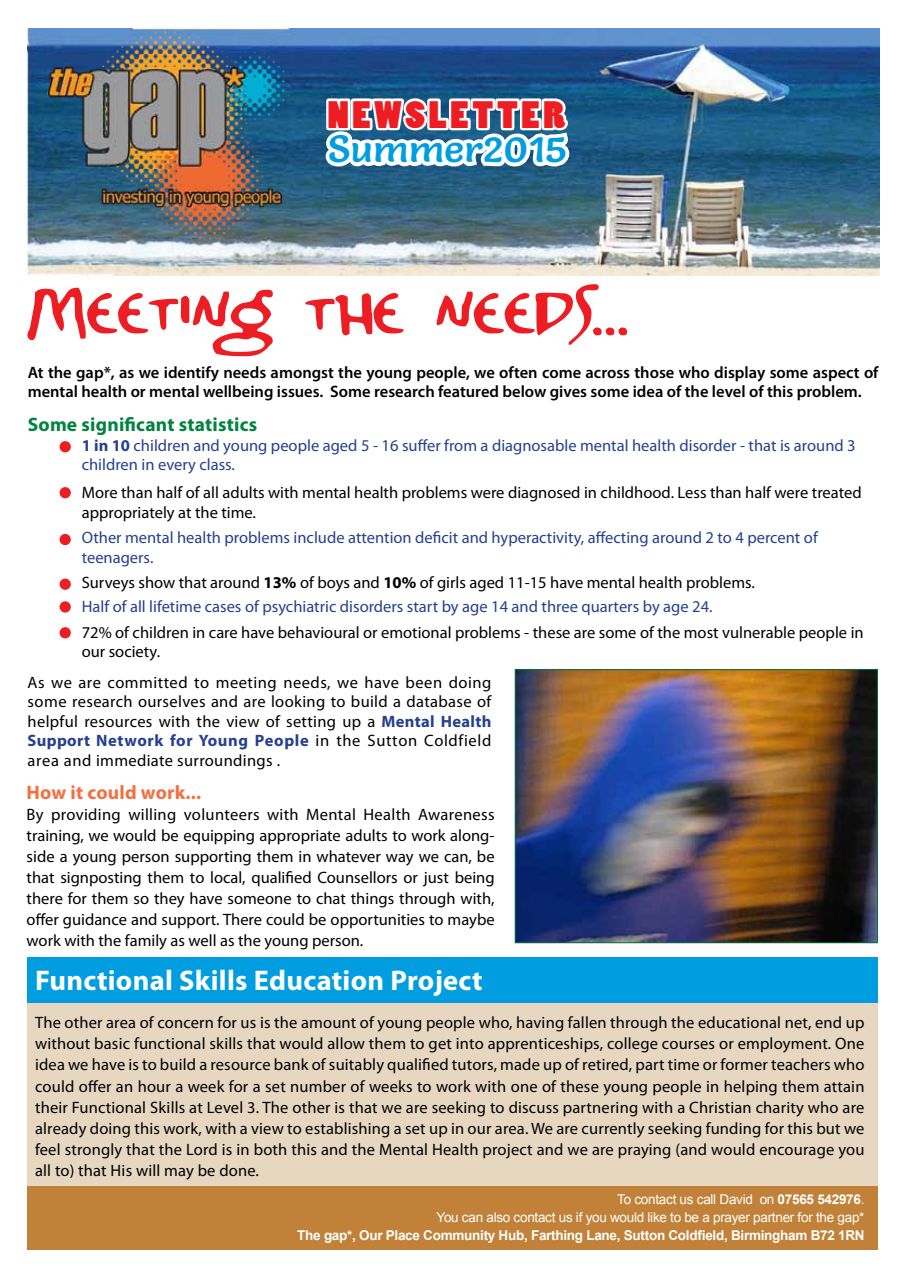
<style>
.page{position:relative;width:902px;height:1272px;background:#fff}
.page>*{position:absolute;margin:0;border:0;box-sizing:border-box;transform-origin:0 0}
.t1{font:84px "Corinthian";letter-spacing:-.01em;color:#ed1d24;scale:1.08 1}
.t2{font:37.5px "Salsa";color:#009de1;scale:1.08 1}
.t3{font:35.7px "Poplar Std";letter-spacing:.085em;color:#ed1d24;scale:1.22 1}
.t4{font:700 28.5px "Myriad Pro";letter-spacing:.01em;color:#fff}
.t5{font:700 19.5px "Myriad Pro";letter-spacing:.01em;color:#008340}
.t6{font:700 19.5px "Myriad Pro";letter-spacing:.01em;color:#f3703f}
.t7{font:16.5px/21px "Myriad Pro";color:#000;text-align:justify}
.t8{font:16.5px/19.8px "Myriad Pro";color:#25408f}
.t9{font:600 16.5px/19.5px "Myriad Pro";color:#000}
.t10{font:13.5px/18px "Arial";letter-spacing:-.02em;color:#fff;text-align:right}
.t11{font:700 13.5px "Arial";letter-spacing:-.02em;color:#fff}
.s1{font-weight:700}
.s2{color:#000}
.s3{font-weight:700;color:#000}
.s4{font-weight:700;color:#25408f}
</style>
<div class="page">
<div style="left:27px;top:1002px;width:850px;height:187px;background:#e7d7c1"></div>
<div style="left:27px;top:957px;width:850px;height:46px;background:#009de1"></div>
<img style="left:27px;top:29px;width:852px;height:246px">
<div style="left:27px;top:1186px;width:850px;height:63px;background:#c18138"></div>
<svg style="left:319px;top:28px;width:256px;height:182px"></svg>
<img style="left:40px;top:30px;width:253px;height:213px">
<img style="left:516px;top:671px;width:359px;height:270px">
<div style="left:514px;top:669px;width:363px;height:274px;border:1px solid #00713b"></div>
<div style="left:60px;top:441px;width:11px;height:11px;background:#ed1d24;border-radius:50%"></div>
<div style="left:60px;top:487px;width:11px;height:11px;background:#ed1d24;border-radius:50%"></div>
<div style="left:60px;top:534px;width:11px;height:11px;background:#ed1d24;border-radius:50%"></div>
<div style="left:60px;top:578px;width:11px;height:12px;background:#ed1d24;border-radius:50%"></div>
<div style="left:60px;top:601px;width:11px;height:11px;background:#ed1d24;border-radius:50%"></div>
<div style="left:60px;top:627px;width:11px;height:11px;background:#ed1d24;border-radius:50%"></div>
<h3 class="t3" style="left:328px;top:95px;width:196px">NEWSLETTER</h3>
<h2 class="t2" style="left:328px;top:126px;width:223px">Summer2015</h2>
<h1 class="t1" style="left:27px;top:247px;width:559px">Meeting the needs...</h1>
<p class="t9" style="left:28px;top:362px;width:852px">At the gap*, as we identify needs amongst the young people, we often come across those who display some aspect of mental health or mental wellbeing issues. Some research featured below gives some idea of the level of this problem.</p>
<p class="t5" style="left:28px;top:411px;width:231px">Some significant statistics</p>
<p class="t8" style="left:82px;top:435px;width:775px"><span class="s1">1 in 10</span> children and young people aged 5 - 16 suffer from a diagnosable mental health disorder - that is around 3 children in every class.</p>
<p class="t7" style="left:82px;top:482px;width:781px;line-height:19.8px">More than half of all adults with mental health problems were diagnosed in childhood. Less than half were treated appropriately at the time.</p>
<p class="t8" style="left:82px;top:527px;width:737px">Other mental health problems include attention deficit and hyperactivity, affecting around 2 to 4 percent of teenagers.</p>
<p class="t8" style="left:82px;top:569px;width:674px;line-height:24.3px"><span class="s2">Surveys show that around</span> <span class="s3">13%</span> <span class="s2">of boys and</span> <span class="s3">10%</span> <span class="s2">of girls aged 11-15 have mental health problems.<br></span>Half of all lifetime cases of psychiatric disorders start by age 14 and three quarters by age 24.</p>
<p class="t7" style="left:82px;top:622px;width:783px;line-height:19.8px">72% of children in care have behavioural or emotional problems - these are some of the most vulnerable people in our society.</p>
<p class="t7" style="left:28px;top:672px;width:465px;line-height:19.5px">As we are committed to meeting needs, we have been doing some research ourselves and are looking to build a database of helpful resources with the view of setting up a <span class="s4">Mental Health Support Network for Young People</span> in the Sutton Coldfield area and immediate surroundings .</p>
<p class="t6" style="left:27px;top:779px;width:176px">How it could work...</p>
<p class="t7" style="left:27px;top:803px;width:469px">By providing willing volunteers with Mental Health Awareness training, we would be equipping appropriate adults to work along&shy;side a young person supporting them in whatever way we can, be that signposting them to local, qualified Counsellors or just being there for them so they have someone to chat things through with, offer guidance and support. There could be opportunities to maybe work with the family as well as the young person.</p>
<h3 class="t4" style="left:35px;top:962px;width:449px">Functional Skills Education Project</h3>
<p class="t7" style="left:35px;top:1012px;width:830px">The other area of concern for us is the amount of young people who, having fallen through the educational net, end up without basic functional skills that would allow them to get into apprenticeships, college courses or employment. One idea we have is to build a resource bank of suitably qualified tutors, made up of retired, part time or former teachers who could offer an hour a week for a set number of weeks to work with one of these young people in helping them attain their Functional Skills at Level 3. The other is that we are seeking to discuss partnering with a Christian charity who are already doing this work, with a view to establishing a set up in our area. We are currently seeking funding for this but we feel strongly that the Lord is in both this and the Mental Health project and we are praying (and would encourage you all to) that His will may be done.</p>
<p class="t10" style="left:436px;top:1190px;width:429px">To contact us call David on <span class="s1">07565 542976</span>.<br>You can also contact us if you would like to be a prayer partner for the gap*</p>
<p class="t11" style="left:297px;top:1226px;width:568px">The gap*, Our Place Community Hub, Farthing Lane, Sutton Coldfield, Birmingham B72 1RN</p>
</div>
